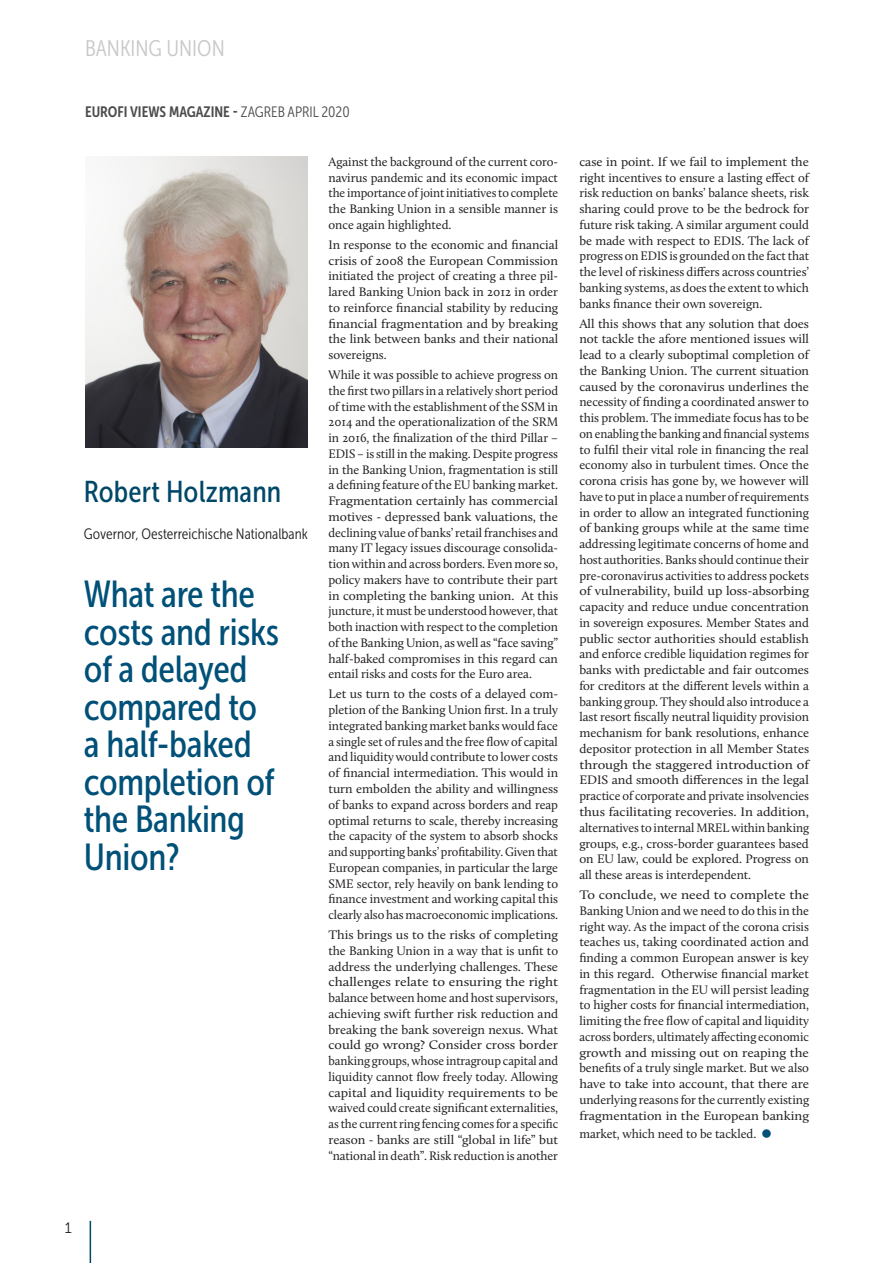
<style>
.page{position:relative;width:893px;height:1263px;background:#fff}
.page>*{position:absolute;margin:0;border:0;box-sizing:border-box;transform-origin:0 0}
.t1{font:37.5px/37.5px "Museo Sans Cond 500";letter-spacing:-.01em;color:#005078}
.BODY_TEXT{font:30px "Museo Sans Cond 500";letter-spacing:.005em;color:#004768}
.t2{font:22.5px "Museo Sans Cond 300";color:#c7c8ca}
.BODY_TEXT-2{font:15px "Museo Sans Cond 300";color:#231f20}
.t3{font:15px "Museo Sans Cond 700";color:#4b4c4d}
.BULLETS{font:15px "Museo Sans 300";color:#231f20}
.BODY_TEXT-3{font:12.75px/15.8px "Calluna";letter-spacing:-.005em;color:#231f20;text-align:justify}
.BODY_TEXT-4{font:12.75px/15.8px "Calluna";letter-spacing:-.005em;color:#231f20;text-align:justify;scale:1.04 1}
.BODY_TEXT-5{font:12.75px/15.8px "Calluna";letter-spacing:-.005em;color:#231f20;text-align:justify;scale:1.06 1}
.BODY_TEXT-6{font:12.75px/15.8px "Calluna";letter-spacing:-.005em;color:#231f20;text-align:justify;scale:1.13 1}
.BODY_TEXT-7{font:12.75px/15.8px "Calluna";letter-spacing:-.005em;color:#231f20;text-align:justify;scale:1.05 1}
.s1{font-family:"Museo Sans Cond 300"}
</style>
<div class="page">
<hr style="left:90px;top:1221px;width:1px;height:42px;background:#004768">
<img style="left:85px;top:156px;width:222px;height:292px">
<p class="t2" style="left:85px;top:36px;width:141px">BANKING UNION</p>
<p class="t3" style="left:85px;top:103px;width:266px">EUROFI VIEWS MAGAZINE - <span class="s1">ZAGREB APRIL 2020</span></p>
<p class="BODY_TEXT" style="left:84px;top:475px;width:199px">Robert Holzmann</p>
<p class="BODY_TEXT-2" style="left:84px;top:526px;width:225px">Governor, Oesterreichische Nationalbank</p>
<p class="t1" style="left:84px;top:576px;width:197px">What are the costs and risks of a delayed compared to a half-baked completion of the Banking<br>Union?</p>
<p class="BODY_TEXT-3" style="left:328px;top:154px;width:231px">Against the background of the current coro&shy;navirus pandemic and its economic impact the importance of joint initiatives to complete the Banking Union in a sensible manner is once again highlighted.</p>
<p class="BODY_TEXT-3" style="left:328px;top:237px;width:231px">In response to the economic and financial crisis of 2008 the European Commission initiated the project of creating a three pil&shy;lared Banking Union back in 2012 in order to reinforce financial stability by reducing financial fragmentation and by breaking the link between banks and their national sovereigns.</p>
<p class="BODY_TEXT-3" style="left:328px;top:367px;width:231px">While it was possible to achieve progress on the first two pillars in a relatively short period of time with the establishment of the SSM in 2014 and the operationalization of the SRM in 2016, the finalization of the third Pillar – EDIS – is still in the making. Despite progress in the Banking Union, fragmentation is still a defining feature of the EU banking market.<br>Fragmentation certainly has commercial motives - depressed bank valuations, the declining value of banks’ retail franchises and many IT legacy issues discourage consolida&shy;tion within and across borders. Even more so, policy makers have to contribute their part in completing the banking union. At this juncture, it must be understood however, that both inaction with respect to the completion of the Banking Union, as well as “face saving” half-baked compromises in this regard can entail risks and costs for the Euro area.</p>
<p class="BODY_TEXT-3" style="left:328px;top:686px;width:231px">Let us turn to the costs of a delayed com&shy;pletion of the Banking Union first. In a truly integrated banking market banks would face a single set of rules and the free flow of capital and liquidity would contribute to lower costs of financial intermediation. This would in turn embolden the ability and willingness of banks to expand across borders and reap optimal returns to scale, thereby increasing the capacity of the system to absorb shocks and supporting banks’ profitability. Given that European companies, in particular the large SME sector, rely heavily on bank lending to finance investment and working capital this clearly also has macroeconomic implications.</p>
<p class="BODY_TEXT-5" style="left:328px;top:927px;width:218px">This brings us to the risks of completing the Banking Union in a way that is unfit to address the underlying challenges. These challenges relate to ensuring the right balance between home and host supervisors, achieving swift further risk reduction and breaking the bank sovereign nexus. What could go wrong? Consider cross border banking groups, whose intragroup capital and liquidity cannot flow freely today. Allowing capital and liquidity requirements to be waived could create significant externalities, as the current ring fencing comes for a specific reason - banks are still “global in life” but “national in death”. Risk reduction is another</p>
<p class="BODY_TEXT-7" style="left:579px;top:154px;width:220px">case in point. If we fail to implement the right incentives to ensure a lasting effect of risk reduction on banks’ balance sheets, risk sharing could prove to be the bedrock for future risk taking. A similar argument could be made with respect to EDIS. The lack of progress on EDIS is grounded on the fact that the level of riskiness differs across countries’ banking systems, as does the extent to which banks finance their own sovereign.</p>
<p class="BODY_TEXT-4" style="left:579px;top:315px;width:222px">All this shows that any solution that does not tackle the afore mentioned issues will lead to a clearly suboptimal completion of the Banking Union. The current situation caused by the coronavirus underlines the necessity of finding a coordinated answer to this problem. The immediate focus has to be on enabling the banking and financial systems to fulfil their vital role in financing the real economy also in turbulent times. Once the corona crisis has gone by, we however will have to put in place a number of requirements in order to allow an integrated functioning of banking groups while at the same time addressing legitimate concerns of home and host authorities. Banks should continue their pre-coronavirus activities to address pockets of vulnerability, build up loss-absorbing capacity and reduce undue concentration in sovereign exposures. Member States and public sector authorities should establish and enforce credible liquidation regimes for banks with predictable and fair outcomes for creditors at the different levels within a banking group. They should also introduce a last resort fiscally neutral liquidity provision mechanism for bank resolutions, enhance depositor protection in all Member States through the staggered introduction of EDIS and smooth differences in the legal practice of corporate and private insolvencies thus facilitating recoveries. In addition, alternatives to internal MREL within banking groups, e.g., cross-border guarantees based on EU law, could be explored. Progress on all these areas is interdependent.</p>
<p class="BODY_TEXT-6" style="left:579px;top:887px;width:205px">To conclude, we need to complete the Banking Union and we need to do this in the right way. As the impact of the corona crisis teaches us, taking coordinated action and finding a common European answer is key in this regard. Otherwise financial market fragmentation in the EU will persist leading to higher costs for financial intermediation, limiting the free flow of capital and liquidity across borders, ultimately affecting economic growth and missing out on reaping the benefits of a truly single market. But we also have to take into account, that there are underlying reasons for the currently existing fragmentation in the European banking</p>
<p class="BODY_TEXT-3" style="left:579px;top:1125px;width:178px">market, which need to be tackled.</p>
<p class="BULLETS" style="left:65px;top:1220px;width:8px">1</p>
</div>
